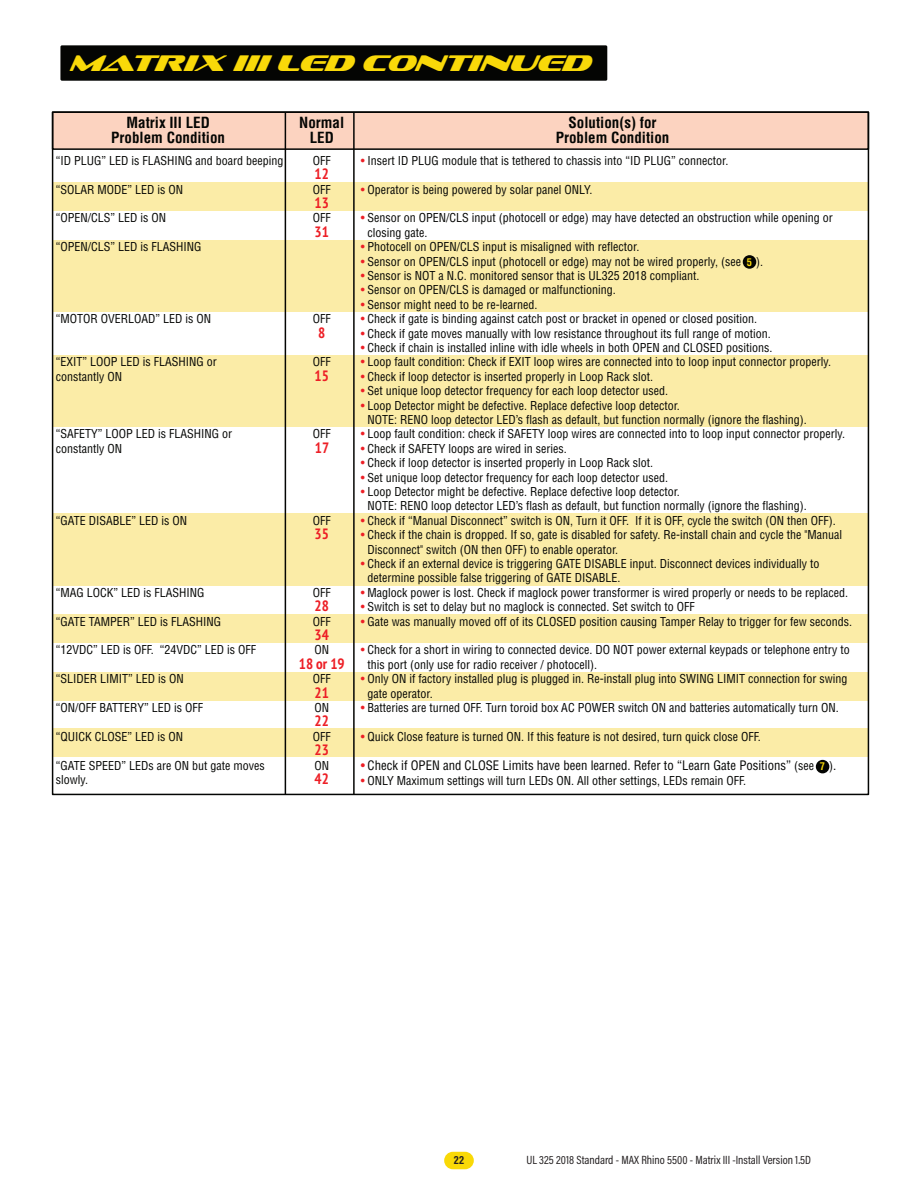
<style>
.page{position:relative;width:918px;height:1188px;background:#fff}
.page>*{position:absolute;margin:0;border:0;box-sizing:border-box;transform-origin:0 0}
.t1{font:italic 22.95px "Sofachrome Rg";color:#f9d909}
.t2{font:700 condensed 15px/15px "Helvetica";color:#040503;text-align:center}
.t3{font:700 condensed 15px "PT Sans";color:#ed1f26}
.t4{font:condensed 12.75px "Helvetica";color:#040503}
.t5{font:condensed 12px/14.4px "Helvetica";color:#040503}
.t6{font:12px "Acumin Pro Cond";color:#231f20}
.t7{font:700 12px "Acumin Pro Cond";color:#231f20}
.t8{font:700 condensed 10.35px "Helvetica";color:#f9d909}
.s1{color:#ed1f26}
.s2{font-size:12px}
.s3{font-size:12.75px}
</style>
<div class="page">
<div style="left:60px;top:45px;width:547px;height:36px;background:#040503;border-radius:2px"></div>
<div style="left:53px;top:112px;width:815px;height:37px;background:#fcd3c0"></div>
<div style="left:52px;top:111px;width:817px;height:39px;border:2px solid #040503"></div>
<div style="left:53px;top:240px;width:815px;height:72px;background:#fbeca7"></div>
<div style="left:53px;top:355px;width:815px;height:72px;background:#fbeca7"></div>
<div style="left:53px;top:513px;width:815px;height:73px;background:#fbeca7"></div>
<div style="left:53px;top:615px;width:815px;height:28px;background:#fbeca7"></div>
<div style="left:53px;top:182px;width:815px;height:29px;background:#fbeca7"></div>
<div style="left:53px;top:672px;width:815px;height:29px;background:#fbeca7"></div>
<div style="left:53px;top:729px;width:815px;height:28px;background:#fbeca7"></div>
<hr style="left:285px;top:112px;width:1px;height:682px;background:#040503">
<hr style="left:353px;top:112px;width:2px;height:683px;background:#040503">
<div style="left:743px;top:255px;width:13px;height:14px;background:#040503;border-radius:50%"></div>
<div style="left:816px;top:760px;width:13px;height:13px;background:#040503;border-radius:50%"></div>
<div style="left:444px;top:1152px;width:30px;height:17px;background:#f9d907;border-radius:9px"></div>
<h1 class="t1" style="left:69px;top:53px;width:523px">MATRIX III LED CONTINUED</h1>
<p class="t2" style="left:111px;top:115px;width:115px">Matrix III LED<br>Problem Condition</p>
<p class="t2" style="left:556px;top:115px;width:115px">Solution(s) for<br>Problem Condition</p>
<p class="t2" style="left:299px;top:115px;width:46px">Normal<br>LED</p>
<p class="t5" style="left:56px;top:153px;width:229px">“ID PLUG” LED is FLASHING and board beeping</p>
<p class="t5" style="left:56px;top:182px;width:129px">“SOLAR MODE” LED is ON</p>
<p class="t5" style="left:56px;top:211px;width:112px">“OPEN/CLS” LED is ON</p>
<p class="t5" style="left:56px;top:240px;width:147px">“OPEN/CLS” LED is FLASHING</p>
<p class="t5" style="left:313px;top:153px;width:19px">OFF</p>
<p class="t3" style="left:315px;top:164px;width:16px">12</p>
<p class="t5" style="left:313px;top:182px;width:19px">OFF</p>
<p class="t3" style="left:315px;top:193px;width:16px">13</p>
<p class="t5" style="left:313px;top:211px;width:19px">OFF</p>
<p class="t3" style="left:315px;top:222px;width:16px">31</p>
<p class="t5" style="left:56px;top:312px;width:157px">“MOTOR OVERLOAD” LED is ON</p>
<p class="t5" style="left:56px;top:355px;width:163px">“EXIT” LOOP LED is FLASHING or constantly ON</p>
<p class="t5" style="left:56px;top:427px;width:178px">“SAFETY” LOOP LED is FLASHING or constantly ON</p>
<p class="t5" style="left:56px;top:513px;width:133px">“GATE DISABLE” LED is ON</p>
<p class="t5" style="left:56px;top:585px;width:150px">“MAG LOCK” LED is FLASHING</p>
<p class="t5" style="left:56px;top:614px;width:167px">“GATE TAMPER” LED is FLASHING</p>
<p class="t5" style="left:56px;top:643px;width:202px">“12VDC” LED is OFF. “24VDC” LED is OFF</p>
<p class="t5" style="left:56px;top:672px;width:130px">“SLIDER LIMIT” LED is ON</p>
<p class="t5" style="left:56px;top:700px;width:149px">“ON/OFF BATTERY” LED is OFF</p>
<p class="t5" style="left:56px;top:729px;width:129px">“QUICK CLOSE” LED is ON</p>
<p class="t5" style="left:56px;top:758px;width:210px">“GATE SPEED” LEDs are ON but gate moves slowly.</p>
<p class="t5" style="left:313px;top:312px;width:19px">OFF</p>
<p class="t3" style="left:318px;top:322px;width:9px">8</p>
<p class="t5" style="left:313px;top:355px;width:19px">OFF</p>
<p class="t3" style="left:315px;top:366px;width:16px">15</p>
<p class="t5" style="left:313px;top:427px;width:19px">OFF</p>
<p class="t3" style="left:315px;top:438px;width:16px">17</p>
<p class="t5" style="left:313px;top:513px;width:19px">OFF</p>
<p class="t3" style="left:315px;top:524px;width:16px">35</p>
<p class="t5" style="left:313px;top:585px;width:19px">OFF</p>
<p class="t3" style="left:315px;top:596px;width:16px">28</p>
<p class="t5" style="left:313px;top:614px;width:19px">OFF</p>
<p class="t3" style="left:315px;top:625px;width:16px">34</p>
<p class="t5" style="left:314px;top:643px;width:16px">ON</p>
<p class="t3" style="left:299px;top:654px;width:47px">18 or 19</p>
<p class="t5" style="left:313px;top:672px;width:19px">OFF</p>
<p class="t3" style="left:315px;top:682px;width:16px">21</p>
<p class="t5" style="left:314px;top:700px;width:16px">ON</p>
<p class="t3" style="left:315px;top:711px;width:16px">22</p>
<p class="t5" style="left:313px;top:729px;width:19px">OFF</p>
<p class="t3" style="left:315px;top:740px;width:16px">23</p>
<p class="t5" style="left:314px;top:758px;width:16px">ON</p>
<p class="t3" style="left:315px;top:769px;width:16px">42</p>
<p class="t5" style="left:361px;top:153px;width:369px"><span class="s1">•</span> Insert ID PLUG module that is tethered to chassis into “ID PLUG” connector.</p>
<p class="t5" style="left:361px;top:182px;width:233px"><span class="s1">•</span> Operator is being powered by solar panel ONLY.</p>
<p class="t5" style="left:368px;top:211px;width:467px;text-indent:-7px"><span class="s1">•</span> Sensor on OPEN/CLS input (photocell or edge) may have detected an obstruction while opening or closing gate.</p>
<p class="t5" style="left:361px;top:240px;width:280px"><span class="s1">•</span> Photocell on OPEN/CLS input is misaligned with reflector.</p>
<p class="t5" style="left:361px;top:254px;width:404px"><span class="s1">•</span> Sensor on OPEN/CLS input (photocell or edge) may not be wired properly, (see ).</p>
<p class="t5" style="left:361px;top:268px;width:340px"><span class="s1">•</span> Sensor is NOT a N.C. monitored sensor that is UL325 2018 compliant.</p>
<p class="t5" style="left:361px;top:283px;width:256px"><span class="s1">•</span> Sensor on OPEN/CLS is damaged or malfunctioning.</p>
<p class="t5" style="left:361px;top:297px;width:178px"><span class="s1">•</span> Sensor might need to be re-learned.</p>
<p class="t5" style="left:361px;top:312px;width:398px"><span class="s1">•</span> Check if gate is binding against catch post or bracket in opened or closed position.</p>
<p class="t5" style="left:361px;top:326px;width:411px"><span class="s1">•</span> Check if gate moves manually with low resistance throughout its full range of motion.</p>
<p class="t5" style="left:361px;top:340px;width:413px"><span class="s1">•</span> Check if chain is installed inline with idle wheels in both OPEN and CLOSED positions.</p>
<p class="t5" style="left:361px;top:355px;width:472px"><span class="s1">•</span> Loop fault condition: Check if EXIT loop wires are connected into to loop input connector properly.</p>
<p class="t5" style="left:361px;top:369px;width:294px"><span class="s1">•</span> Check if loop detector is inserted properly in Loop Rack slot.</p>
<p class="t5" style="left:361px;top:384px;width:309px"><span class="s1">•</span> Set unique loop detector frequency for each loop detector used.</p>
<p class="t5" style="left:368px;top:398px;width:441px;text-indent:-7px"><span class="s1">•</span> Loop Detector might be defective. Replace defective loop detector.<br>NOTE: RENO loop detector LED’s flash as default, but function normally (ignore the flashing).</p>
<p class="t5" style="left:361px;top:427px;width:486px"><span class="s1">•</span> Loop fault condition: check if SAFETY loop wires are connected into to loop input connector properly.</p>
<p class="t5" style="left:361px;top:441px;width:207px"><span class="s1">•</span> Check if SAFETY loops are wired in series.</p>
<p class="t5" style="left:361px;top:456px;width:294px"><span class="s1">•</span> Check if loop detector is inserted properly in Loop Rack slot.</p>
<p class="t5" style="left:361px;top:470px;width:309px"><span class="s1">•</span> Set unique loop detector frequency for each loop detector used.</p>
<p class="t5" style="left:368px;top:484px;width:441px;text-indent:-7px"><span class="s1">•</span> Loop Detector might be defective. Replace defective loop detector.<br>NOTE: RENO loop detector LED’s flash as default, but function normally (ignore the flashing).</p>
<p class="t5" style="left:361px;top:513px;width:476px"><span class="s1">•</span> Check if “Manual Disconnect” switch is ON, Turn it OFF. If it is OFF, cycle the switch (ON then OFF).</p>
<p class="t5" style="left:368px;top:528px;width:476px;text-indent:-7px"><span class="s1">•</span> Check if the chain is dropped. If so, gate is disabled for safety. Re-install chain and cycle the "Manual<br>Disconnect" switch (ON then OFF) to enable operator.</p>
<p class="t5" style="left:368px;top:556px;width:453px;text-indent:-7px"><span class="s1">•</span> Check if an external device is triggering GATE DISABLE input. Disconnect devices individually to determine possible false triggering of GATE DISABLE.</p>
<p class="t5" style="left:361px;top:585px;width:489px"><span class="s1">•</span> Maglock power is lost. Check if maglock power transformer is wired properly or needs to be replaced.</p>
<p class="t5" style="left:361px;top:600px;width:335px"><span class="s1">•</span> Switch is set to delay but no maglock is connected. Set switch to OFF</p>
<p class="t5" style="left:361px;top:614px;width:493px"><span class="s1">•</span> Gate was manually moved off of its CLOSED position causing Tamper Relay to trigger for few seconds.</p>
<p class="t5" style="left:368px;top:643px;width:484px;text-indent:-7px"><span class="s1">•</span> Check for a short in wiring to connected device. DO NOT power external keypads or telephone entry to this port (only use for radio receiver / photocell).</p>
<p class="t5" style="left:368px;top:672px;width:481px;text-indent:-7px"><span class="s1">•</span> Only ON if factory installed plug is plugged in. Re-install plug into SWING LIMIT connection for swing gate operator.</p>
<p class="t5" style="left:361px;top:700px;width:479px"><span class="s1">•</span> Batteries are turned OFF. Turn toroid box AC POWER switch ON and batteries automatically turn ON.</p>
<p class="t5" style="left:361px;top:729px;width:401px"><span class="s1">•</span> Quick Close feature is turned ON. If this feature is not desired, turn quick close OFF.</p>
<p class="t4" style="left:361px;top:758px;width:455px"><span class="s1">•</span> Check if OPEN and CLOSE Limits have been learned. Refer to “Learn Gate Positions” <span class="s2">(see</span></p>
<p class="t5" style="left:829px;top:759px;width:9px">)<span class="s3">.</span></p>
<p class="t5" style="left:361px;top:773px;width:387px"><span class="s1">•</span> ONLY Maximum settings will turn LEDs ON. All other settings, LEDs remain OFF.</p>
<p class="t8" style="left:747px;top:255px;width:7px">5</p>
<p class="t8" style="left:820px;top:760px;width:7px">7</p>
<p class="t7" style="left:454px;top:1152px;width:12px">22</p>
<p class="t6" style="left:526px;top:1153px;width:286px">UL 325 2018 Standard - MAX Rhino 5500 - Matrix III -Install Version 1.5D</p>
</div>
